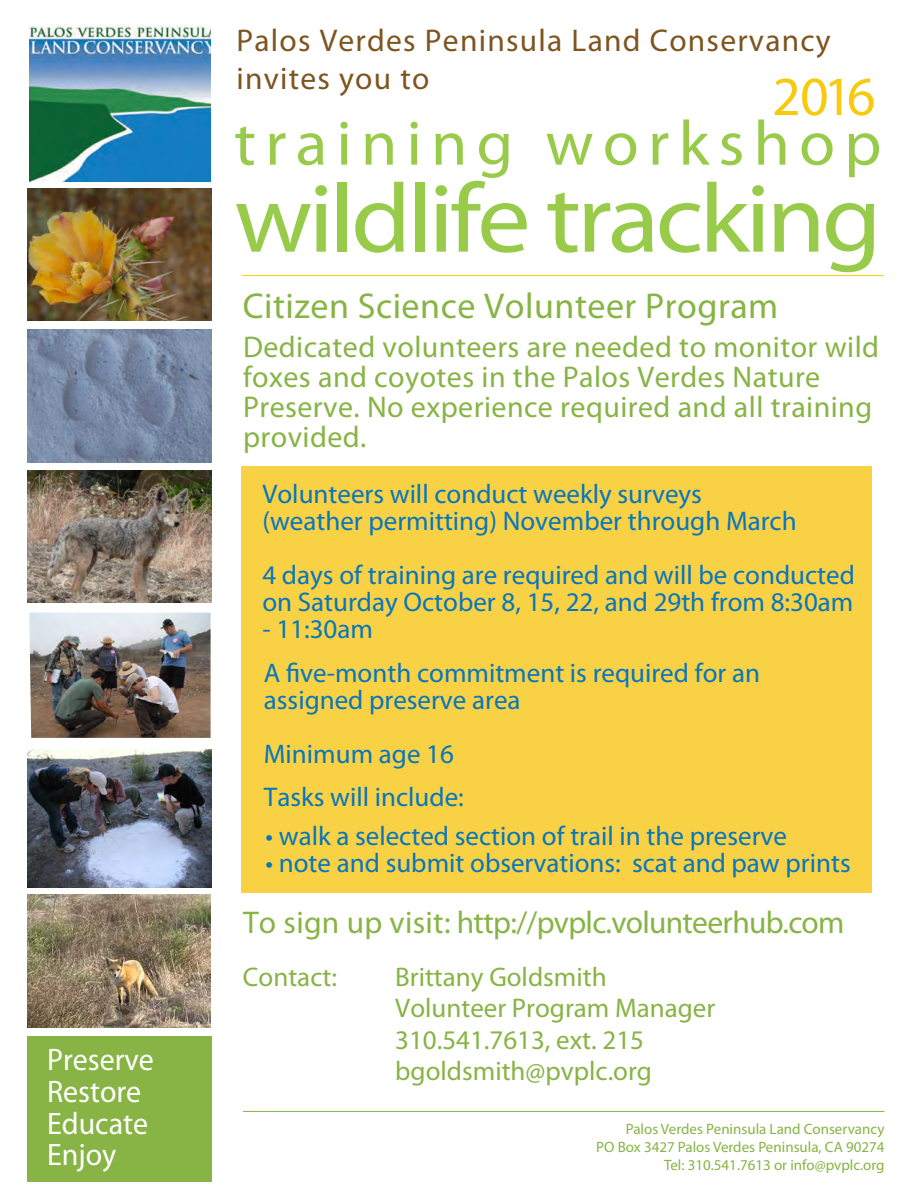
<style>
.page{position:relative;width:918px;height:1188px;background:#fff}
.page>*{position:absolute;margin:0;border:0;box-sizing:border-box;transform-origin:0 0}
.t1{font:98.55px "Myriad Pro";letter-spacing:-.035em;color:#98cb4a;scale:1.08 1}
.t2{font:63.6px "Myriad Pro";letter-spacing:.14em;color:#98cb4a}
.t3{font:55.5px "Myriad Pro";color:#f7ca0d}
.t4{font:36px "Myriad Pro";letter-spacing:.015em;color:#87b444}
.t5{font:31.5px "Myriad Pro";letter-spacing:.04em;color:#7e5520}
.t6{font:31.5px "Myriad Pro";letter-spacing:-.02em;color:#87b444}
.t7{font:31.2px "Myriad Pro";color:#fff;scale:.96 1}
.t8{font:30px/30px "Myriad Pro";letter-spacing:.015em;color:#87b444}
.Walk_name_1{font:27px/27px "Myriad Pro";color:#0776bd}
.t9{font:27px "Myriad Pro";color:#87b444}
.t10{font:15px/18px "Myriad Pro";color:#87b444;text-align:right}
</style>
<div class="page">
<img style="left:27px;top:894px;width:184px;height:133px">
<img style="left:27px;top:330px;width:185px;height:133px">
<img style="left:27px;top:188px;width:185px;height:133px">
<div style="left:27px;top:1036px;width:185px;height:146px;background:#87b444"></div>
<hr style="left:242px;top:275px;width:642px;height:1px;background:#fed006">
<div style="left:241px;top:466px;width:631px;height:426px;background:#f9d144"></div>
<img style="left:27px;top:470px;width:185px;height:133px">
<img style="left:27px;top:750px;width:185px;height:138px">
<hr style="left:243px;top:1111px;width:642px;height:1px;background:#87b444">
<img style="left:29px;top:26px;width:182px;height:155px">
<img style="left:29px;top:613px;width:182px;height:125px">
<p class="t7" style="left:47px;top:1041px;width:113px">Preserve</p>
<p class="t7" style="left:47px;top:1072px;width:100px">Restore</p>
<p class="t7" style="left:47px;top:1104px;width:107px">Educate</p>
<p class="t7" style="left:47px;top:1135px;width:74px">Enjoy</p>
<p class="t5" style="left:236px;top:21px;width:596px">Palos Verdes Peninsula Land Conservancy</p>
<p class="t5" style="left:236px;top:59px;width:195px">invites you to</p>
<p class="t3" style="left:772px;top:62px;width:105px">2016</p>
<p class="t2" style="left:234px;top:104px;width:649px">training workshop</p>
<p class="t1" style="left:234px;top:158px;width:601px">wildlife tracking</p>
<p class="t4" style="left:243px;top:284px;width:537px">Citizen Science Volunteer Program</p>
<p class="t8" style="left:243px;top:332px;width:638px">Dedicated volunteers are needed to monitor wild foxes and coyotes in the Palos Verdes Nature Preserve. No experience required and all training provided.</p>
<p class="Walk_name_1" style="left:262px;top:480px;width:441px">Volunteers will conduct weekly surveys</p>
<p class="Walk_name_1" style="left:262px;top:507px;width:536px">(weather permitting) November through March</p>
<p class="Walk_name_1" style="left:262px;top:561px;width:594px">4 days of training are required and will be conducted on Saturday October 8, 15, 22, and 29th from 8:30am</p>
<p class="Walk_name_1" style="left:262px;top:615px;width:112px">- 11:30am</p>
<p class="Walk_name_1" style="left:264px;top:659px;width:498px">A five-month commitment is required for an assigned preserve area</p>
<p class="Walk_name_1" style="left:264px;top:740px;width:192px">Minimum age 16</p>
<p class="Walk_name_1" style="left:264px;top:783px;width:201px">Tasks will include:</p>
<p class="Walk_name_1" style="left:265px;top:822px;width:523px">• walk a selected section of trail in the preserve</p>
<p class="Walk_name_1" style="left:265px;top:849px;width:587px">• note and submit observations: scat and paw prints</p>
<p class="t6" style="left:243px;top:903px;width:603px">To sign up visit: http://pvplc.volunteerhub.com</p>
<p class="t9" style="left:243px;top:960px;width:96px">Contact:</p>
<p class="t9" style="left:395px;top:960px;width:213px">Brittany Goldsmith</p>
<p class="t9" style="left:395px;top:992px;width:322px">Volunteer Program Manager</p>
<p class="t9" style="left:395px;top:1023px;width:250px">310.541.7613, ext. 215</p>
<p class="t9" style="left:395px;top:1055px;width:258px">bgoldsmith@pvplc.org</p>
<p class="t10" style="left:626px;top:1120px;width:260px">Palos Verdes Peninsula Land Conservancy</p>
<p class="t10" style="left:596px;top:1138px;width:290px">PO Box 3427 Palos Verdes Peninsula, CA 90274<br>Tel: 310.541.7613 or info@pvplc.org</p>
</div>
